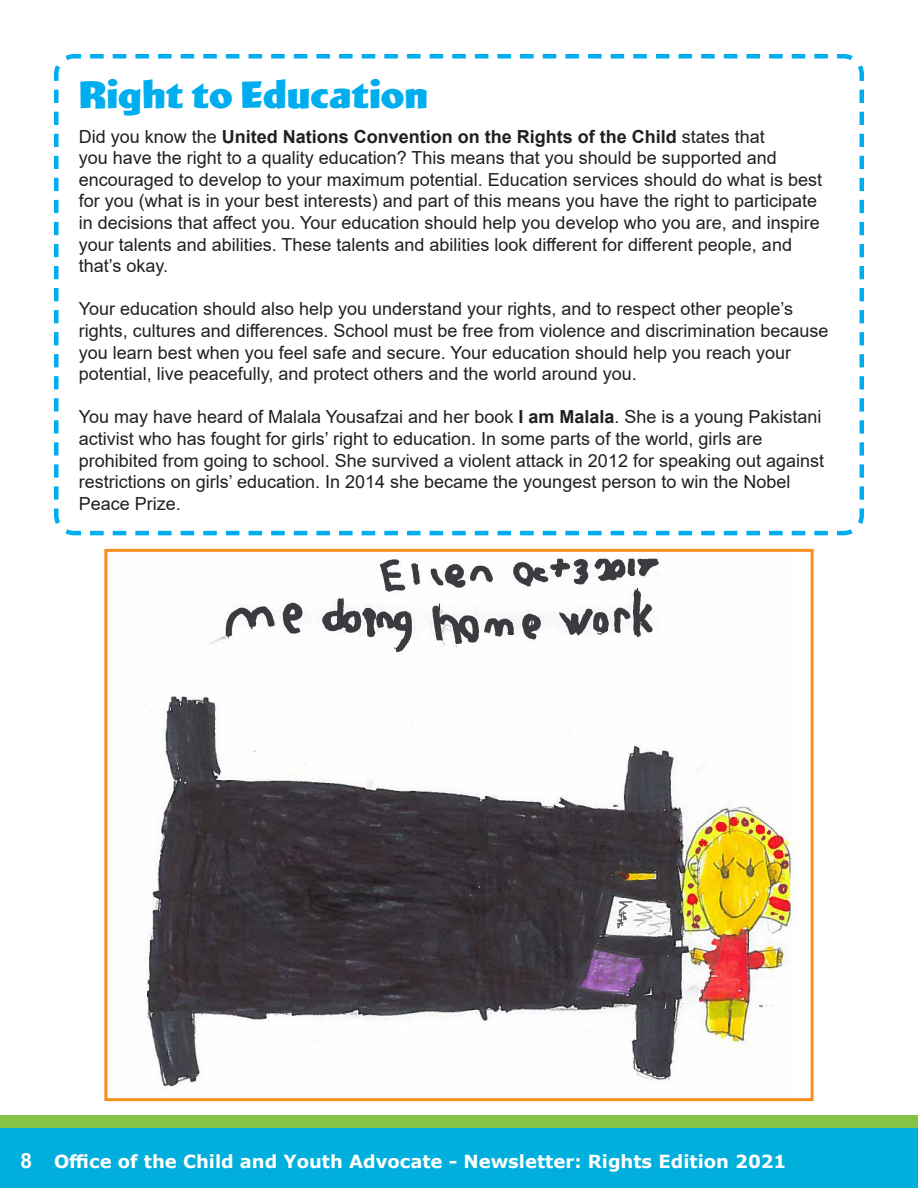
<style>
.page{position:relative;width:918px;height:1188px;background:#fff}
.page>*{position:absolute;margin:0;border:0;box-sizing:border-box;transform-origin:0 0}
.Main_Heading{font:700 36px "Wigwag";color:#00aeef}
.t1{font:18px/21.6px "Arial";color:#231f20}
.t2{font:700 18px "Verdana";color:#fff}
.s1{font-weight:700}
.s2{font-family:"Arial";font-size:21px}
</style>
<div class="page">
<div style="left:0;top:1115px;width:918px;height:37px;background:#83c447"></div>
<div style="left:0;top:1128px;width:918px;height:60px;background:#00afdb"></div>
<svg style="left:54px;top:54px;width:810px;height:482px"></svg>
<img style="left:146px;top:558px;width:651px;height:529px">
<div style="left:104px;top:549px;width:710px;height:552px;border:3px solid #f68f1e"></div>
<p class="Main_Heading" style="left:79px;top:72px;width:351px">Right to Education</p>
<p class="t1" style="left:79px;top:125px;width:745px">Did you know the <span class="s1">United Nations Convention on the Rights of the Child</span> states that<br>you have the right to a quality education? This means that you should be supported and encouraged to develop to your maximum potential. Education services should do what is best for you (what is in your best interests) and part of this means you have the right to participate in decisions that affect you. Your education should help you develop who you are, and inspire your talents and abilities. These talents and abilities look different for different people, and that’s okay.</p>
<p class="t1" style="left:79px;top:298px;width:751px">Your education should also help you understand your rights, and to respect other people’s rights, cultures and differences. School must be free from violence and discrimination because you learn best when you feel safe and secure. Your education should help you reach your potential, live peacefully, and protect others and the world around you.</p>
<p class="t1" style="left:79px;top:406px;width:747px">You may have heard of Malala Yousafzai and her book <span class="s1">I am Malala</span>. She is a young Pakistani activist who has fought for girls’ right to education. In some parts of the world, girls are prohibited from going to school. She survived a violent attack in 2012 for speaking out against restrictions on girls’ education. In 2014 she became the youngest person to win the Nobel Peace Prize.</p>
<p class="t2" style="left:20px;top:1149px;width:767px"><span class="s2">8</span> Office of the Child and Youth Advocate - Newsletter: Rights Edition 2021</p>
</div>
